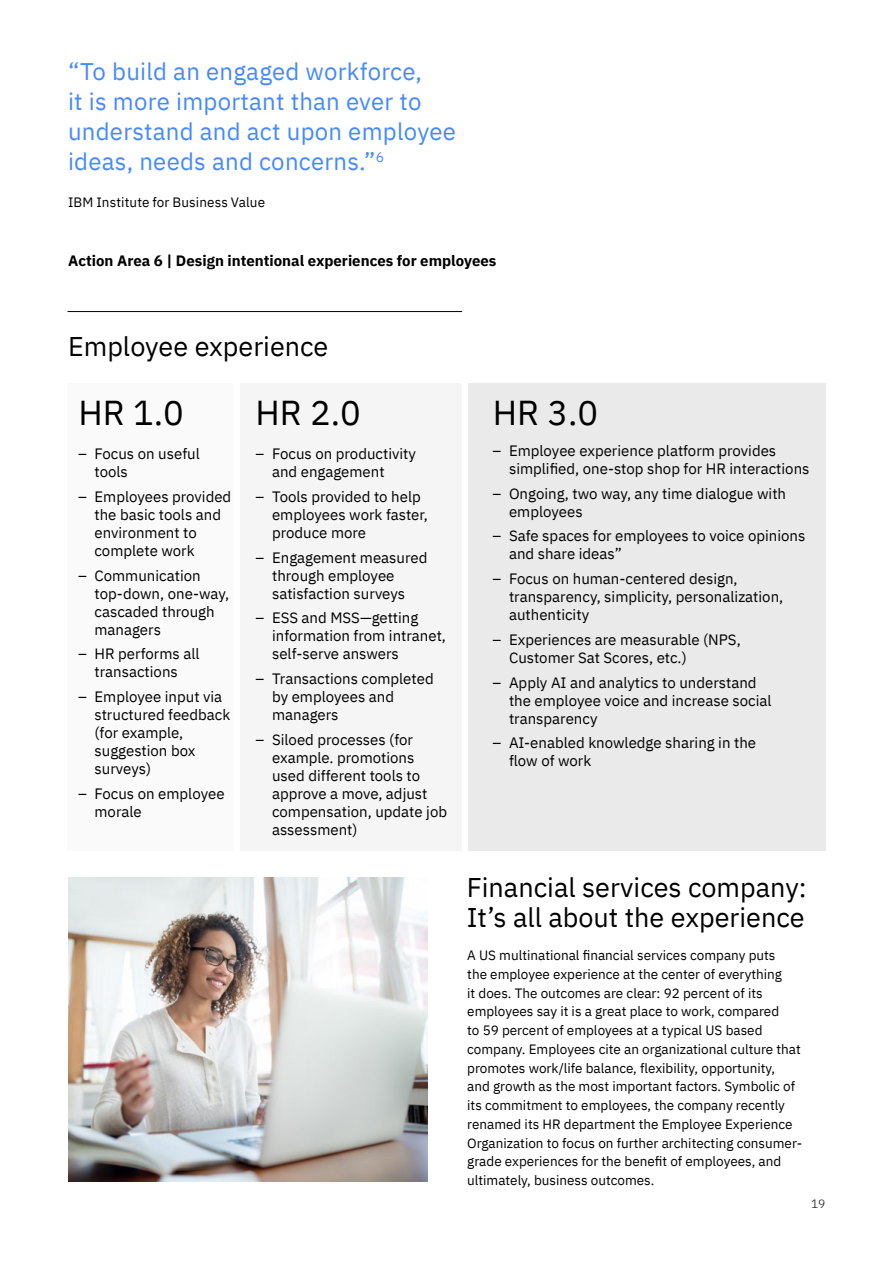
<style>
.page{position:relative;width:893px;height:1263px;background:#fff}
.page>*{position:absolute;margin:0;border:0;box-sizing:border-box;transform-origin:0 0}
.t1{font:34.5px "IBM Plex Sans";color:#000}
.t2{font:27px/30px "IBM Plex Sans";color:#000}
.t3{font:24px/30px "IBM Plex Sans";letter-spacing:.01em;color:#4589ff}
.t4{font:15px/18px "IBM Plex Sans";color:#000}
.t5{font:700 15px "IBM Plex Sans";color:#000}
.t6{font:13.5px/18.8px "IBM Plex Sans";color:#000}
.t7{font:300 12px "IBM Plex Sans";color:#000}
</style>
<div class="page">
<div style="left:68px;top:383px;width:166px;height:467px;background:#fafafa"></div>
<div style="left:240px;top:383px;width:222px;height:467px;background:#f5f5f5"></div>
<hr style="left:68px;top:311px;width:394px;height:1px;background:#000">
<div style="left:468px;top:383px;width:357px;height:467px;background:#eaeaea"></div>
<img style="left:68px;top:878px;width:360px;height:304px">
<h3 class="t3" style="left:68px;top:54px;width:389px">“To build an engaged workforce,<br>it is more important than ever to understand and act upon employee ideas, needs and concerns.”<sup>6</sup></h3>
<p class="t6" style="left:68px;top:192px;width:199px">IBM Institute for Business Value</p>
<p class="t5" style="left:68px;top:249px;width:430px">Action Area 6 | Design intentional experiences for employees</p>
<h2 class="t2" style="left:68px;top:329px;width:262px">Employee experience</h2>
<h1 class="t1" style="left:79px;top:386px;width:107px">HR 1.0</h1>
<h1 class="t1" style="left:256px;top:386px;width:107px">HR 2.0</h1>
<h1 class="t1" style="left:493px;top:386px;width:107px">HR 3.0</h1>
<p class="t4" style="left:94px;top:443px;width:107px;text-indent:-16px">– Focus on useful tools</p>
<p class="t4" style="left:94px;top:486px;width:138px;text-indent:-16px">– Employees provided the basic tools and environment to complete work</p>
<p class="t4" style="left:94px;top:565px;width:136px;text-indent:-16px">– Communication top-down, one-way, cascaded through managers</p>
<p class="t4" style="left:78px;top:644px;width:123px;text-align:center">– HR performs all transactions</p>
<p class="t4" style="left:94px;top:686px;width:137px;text-indent:-16px">– Employee input via structured feedback (for example, suggestion box surveys)</p>
<p class="t4" style="left:94px;top:783px;width:132px;text-indent:-16px">– Focus on employee morale</p>
<p class="t4" style="left:272px;top:443px;width:145px;text-indent:-16px">– Focus on productivity and engagement</p>
<p class="t4" style="left:272px;top:486px;width:157px;text-indent:-16px">– Tools provided to help employees work faster, produce more</p>
<p class="t4" style="left:272px;top:547px;width:157px;text-indent:-16px">– Engagement measured through employee satisfaction surveys</p>
<p class="t4" style="left:272px;top:608px;width:175px;text-indent:-16px">– ESS and MSS—getting information from intranet, self-serve answers</p>
<p class="t4" style="left:272px;top:668px;width:163px;text-indent:-16px">– Transactions completed by employees and managers</p>
<p class="t4" style="left:272px;top:729px;width:177px;text-indent:-16px">– Siloed processes (for example. promotions used different tools to approve a move, adjust compensation, update job assessment)</p>
<p class="t4" style="left:509px;top:440px;width:302px;text-indent:-16px">– Employee experience platform provides simplified, one-stop shop for HR interactions</p>
<p class="t4" style="left:509px;top:483px;width:279px;text-indent:-16px">– Ongoing, two way, any time dialogue with employees</p>
<p class="t4" style="left:509px;top:526px;width:298px;text-indent:-16px">– Safe spaces for employees to voice opinions and share ideas”</p>
<p class="t4" style="left:509px;top:569px;width:276px;text-indent:-16px">– Focus on human-centered design, transparency, simplicity, personalization, authenticity</p>
<p class="t4" style="left:509px;top:629px;width:233px;text-indent:-16px">– Experiences are measurable (NPS,<br>Customer Sat Scores, etc.)</p>
<p class="t4" style="left:509px;top:672px;width:264px;text-indent:-16px">– Apply AI and analytics to understand the employee voice and increase social transparency</p>
<p class="t4" style="left:509px;top:733px;width:249px;text-indent:-16px">– AI-enabled knowledge sharing in the flow of work</p>
<h2 class="t2" style="left:467px;top:870px;width:342px">Financial services company:<br>It’s all about the experience</h2>
<p class="t6" style="left:467px;top:945px;width:336px">A US multinational financial services company puts<br>the employee experience at the center of everything<br>it does. The outcomes are clear: 92 percent of its employees say it is a great place to work, compared<br>to 59 percent of employees at a typical US based company. Employees cite an organizational culture that promotes work/life balance, flexibility, opportunity,<br>and growth as the most important factors. Symbolic of its commitment to employees, the company recently renamed its HR department the Employee Experience Organization to focus on further architecting consumer&shy;grade experiences for the benefit of employees, and ultimately, business outcomes.</p>
<p class="t7" style="left:811px;top:1195px;width:16px">19</p>
</div>
